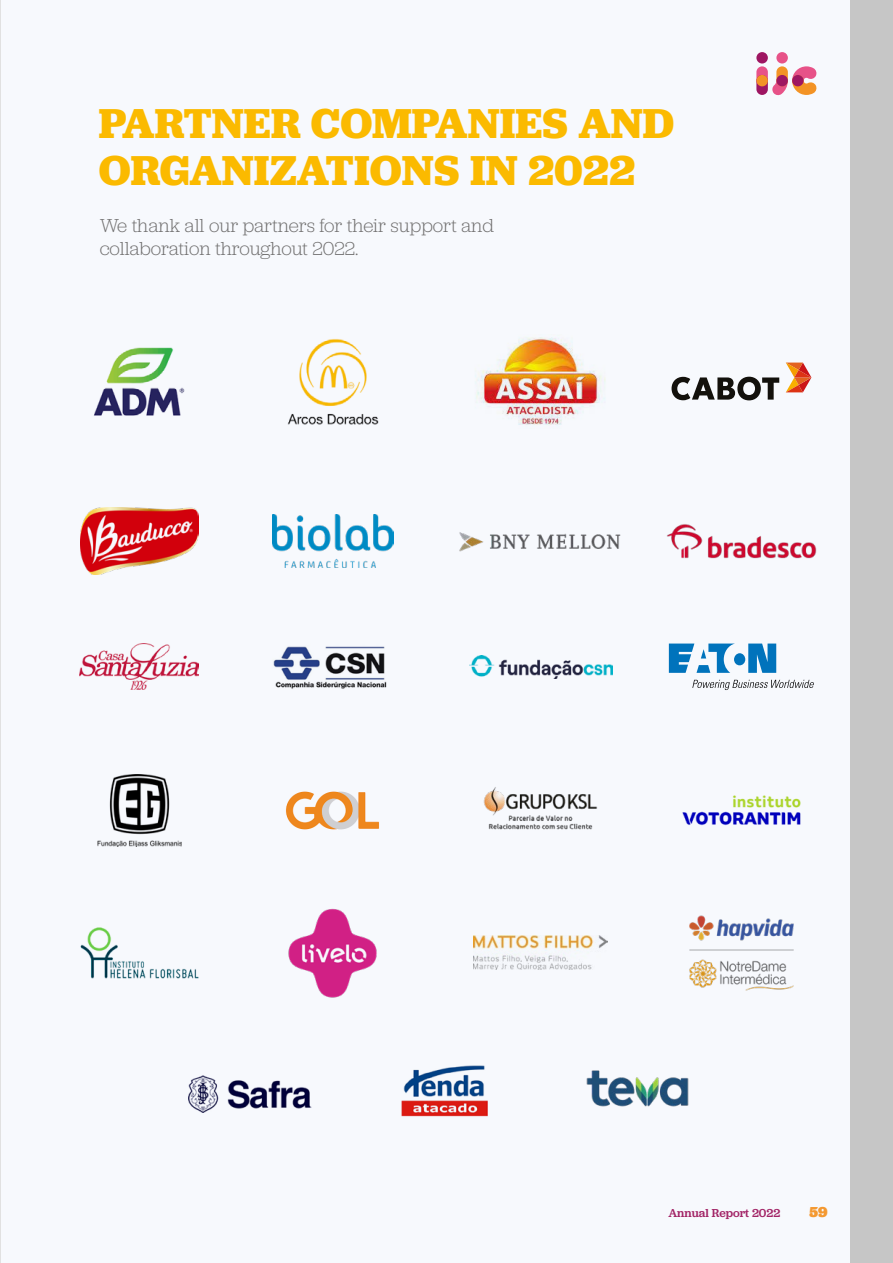
<style>
.page{position:relative;width:893px;height:1263px;background:#f7f9fd}
.page>*{position:absolute;margin:0;border:0;box-sizing:border-box;transform-origin:0 0}
.t1{font:700 43.5px/46.5px "Jubilat";color:#fbba00}
.t2{font:300 19.5px/23.4px "Jubilat";color:#706f6f}
.t3{font:900 15px "Jubilat";color:#f49931}
.t4{font:500 12px "Jubilat";color:#a22567}
</style>
<div class="page">
<hr style="left:0;top:0;width:1px;height:1263px;background:#e1e1e1">
<img style="left:94px;top:347px;width:91px;height:69px">
<img style="left:287px;top:339px;width:92px;height:86px">
<img style="left:475px;top:337px;width:131px;height:88px">
<img style="left:682px;top:795px;width:119px;height:31px">
<img style="left:80px;top:507px;width:118px;height:68px">
<img style="left:272px;top:515px;width:121px;height:52px">
<img style="left:459px;top:532px;width:162px;height:20px">
<img style="left:80px;top:644px;width:119px;height:46px">
<img style="left:273px;top:646px;width:114px;height:43px">
<img style="left:469px;top:655px;width:143px;height:23px">
<img style="left:97px;top:774px;width:84px;height:72px">
<img style="left:483px;top:787px;width:115px;height:43px">
<img style="left:80px;top:927px;width:119px;height:52px">
<img style="left:288px;top:908px;width:89px;height:90px">
<img style="left:189px;top:1076px;width:123px;height:36px">
<img style="left:474px;top:936px;width:133px;height:34px">
<img style="left:689px;top:915px;width:105px;height:76px">
<div style="left:850px;top:0;width:43px;height:1263px;background:#c6c6c6"></div>
<img style="left:667px;top:524px;width:150px;height:35px">
<img style="left:286px;top:791px;width:93px;height:39px">
<img style="left:401px;top:1065px;width:87px;height:52px">
<img style="left:586px;top:1070px;width:103px;height:37px">
<svg style="left:669px;top:643px;width:107px;height:30px"></svg>
<svg style="left:692px;top:680px;width:122px;height:10px"></svg>
<svg style="left:786px;top:363px;width:25px;height:29px"></svg>
<svg style="left:672px;top:377px;width:107px;height:23px"></svg>
<svg style="left:772px;top:66px;width:45px;height:30px"></svg>
<div style="left:756px;top:66px;width:12px;height:20px;background:#e75288;border-radius:6px"></div>
<div style="left:776px;top:66px;width:12px;height:20px;background:#f39325;border-radius:6px"></div>
<svg style="left:756px;top:75px;width:12px;height:20px"></svg>
<div style="left:756px;top:52px;width:12px;height:12px;background:#9e1662;border-radius:50%"></div>
<div style="left:776px;top:52px;width:12px;height:12px;background:#e75288;border-radius:50%"></div>
<div style="left:792px;top:75px;width:12px;height:11px;background:#9e1662;border-radius:50%"></div>
<div style="left:776px;top:75px;width:12px;height:11px;background:#9e1662;border-radius:50%"></div>
<div style="left:756px;top:75px;width:12px;height:11px;background:#f39325;border-radius:50%"></div>
<h1 class="t1" style="left:99px;top:100px;width:577px">PARTNER COMPANIES AND<br>ORGANIZATIONS IN 2022</h1>
<p class="t2" style="left:100px;top:213px;width:396px">We thank all our partners for their support and collaboration throughout 2022.</p>
<p class="t4" style="left:669px;top:1205px;width:113px">Annual Report 2022</p>
<p class="t3" style="left:810px;top:1202px;width:20px">59</p>
</div>
